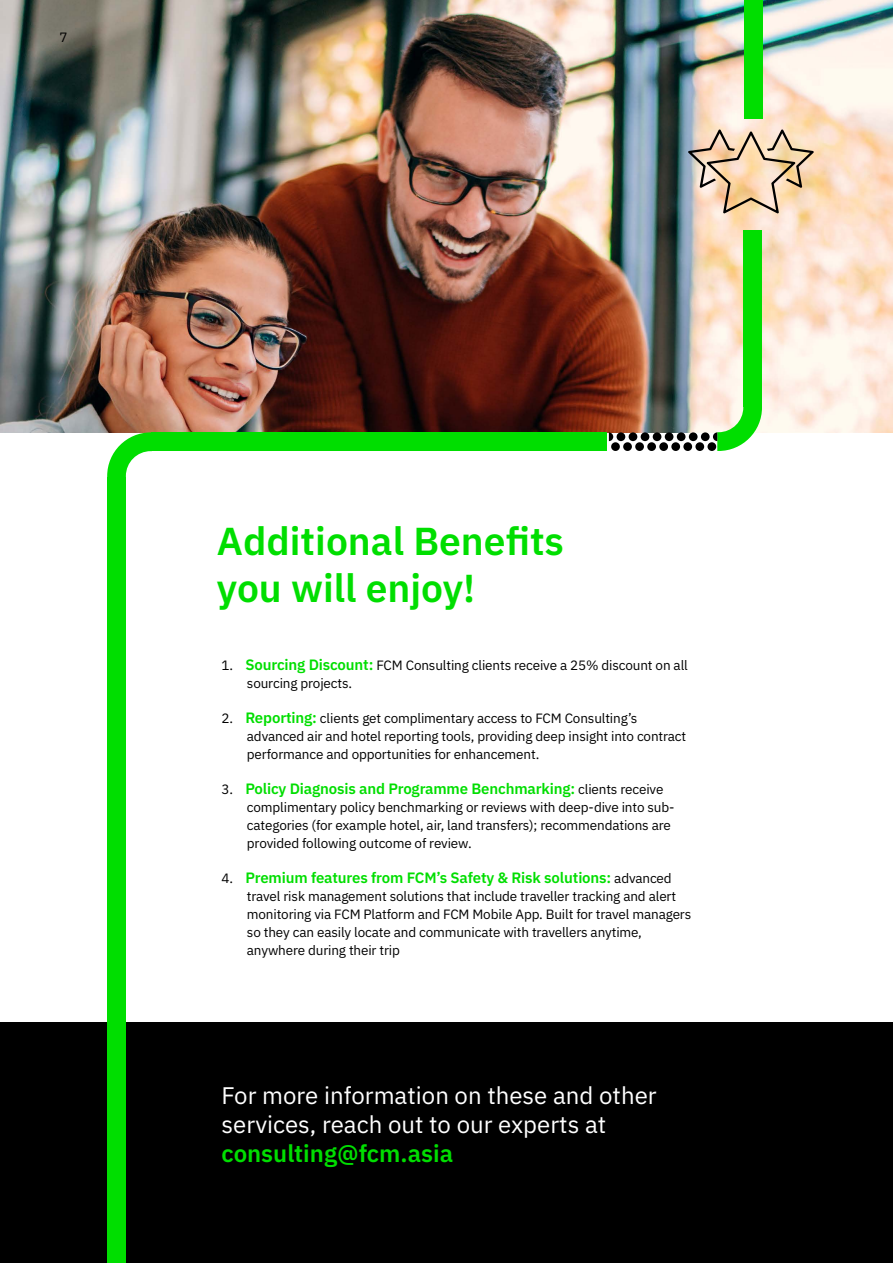
<style>
.page{position:relative;width:893px;height:1263px;background:#fff}
.page>*{position:absolute;margin:0;border:0;box-sizing:border-box;transform-origin:0 0}
.t1{font:600 39px/46.8px "IBM Plex Sans";color:#00de00}
.t2{font:24px/28.8px "IBM Plex Sans";color:#fff}
.t3{font:600 24px "IBM Plex Sans";color:#00de00}
.t4{font:600 15px "IBM Plex Sans";letter-spacing:-.01em;color:#00de00}
.t5{font:13.5px/18px "IBM Plex Sans";letter-spacing:-.01em;color:#000}
.s1{font-weight:600;font-size:15px;color:#00de00}
.s2{font-weight:400;font-size:13.5px;color:#000}
</style>
<div class="page">
<div style="left:0;top:1023px;width:893px;height:240px;background:#000"></div>
<img style="left:0;top:1px;width:893px;height:431px">
<div style="left:107px;top:477px;width:19px;height:380px;background:#00de00"></div>
<div style="left:107px;top:794px;width:19px;height:469px;background:#00de00"></div>
<svg style="left:688px;top:130px;width:126px;height:83px;background:#d7bea3"></svg>
<div style="left:744px;top:0;width:18px;height:119px;background:#00de00"></div>
<svg style="left:609px;top:406px;width:153px;height:45px"></svg>
<div style="left:743px;top:230px;width:19px;height:176px;background:#00de00"></div>
<div style="left:152px;top:432px;width:455px;height:19px;background:#00de00"></div>
<svg style="left:107px;top:432px;width:45px;height:45px"></svg>
<p class="t5" style="left:60px;top:27px;width:10px">7</p>
<h1 class="t1" style="left:217px;top:514px;width:349px">Additional Benefits you will enjoy!</h1>
<p class="t5" style="left:247px;top:655px;width:442px;text-indent:-26px">1. <span class="s1">Sourcing Discount:</span> FCM Consulting clients receive a 25% discount on all sourcing projects.</p>
<p class="t5" style="left:247px;top:708px;width:441px;text-indent:-26px">2. <span class="s1">Reporting:</span> clients get complimentary access to FCM Consulting’s advanced air and hotel reporting tools, providing deep insight into contract performance and opportunities for enhancement.</p>
<p class="t4" style="left:221px;top:776px;width:443px"><span class="s2">3.</span> Policy Diagnosis and Programme Benchmarking: <span class="s2">clients receive</span></p>
<p class="t5" style="left:247px;top:797px;width:429px">complimentary policy benchmarking or reviews with deep-dive into sub&shy;categories (for example hotel, air, land transfers); recommendations are provided following outcome of review.</p>
<p class="t4" style="left:221px;top:865px;width:452px"><span class="s2">4.</span> Premium features from FCM’s Safety &amp; Risk solutions: <span class="s2">advanced</span></p>
<p class="t5" style="left:247px;top:886px;width:446px">travel risk management solutions that include traveller tracking and alert monitoring via FCM Platform and FCM Mobile App. Built for travel managers so they can easily locate and communicate with travellers anytime, anywhere during their trip</p>
<h2 class="t2" style="left:221px;top:1079px;width:437px">For more information on these and other services, reach out to our experts at</h2>
<h2 class="t3" style="left:221px;top:1134px;width:233px">consulting@fcm.asia</h2>
</div>
